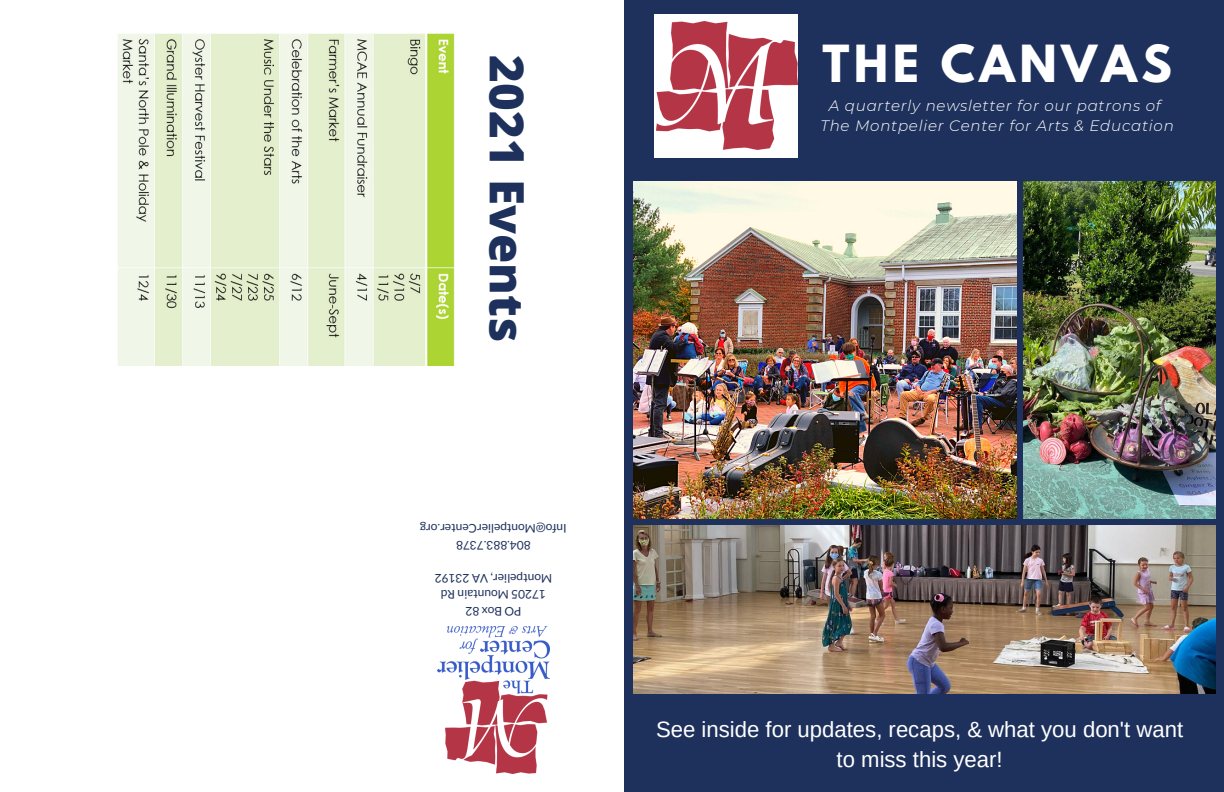
<style>
.page{position:relative;width:1224px;height:792px;background:#fff}
.page>*{position:absolute;margin:0;border:0;box-sizing:border-box;transform-origin:0 0}
.t1{font:800 47.4px "Open Sans";color:#1e315c}
.t2{font:700 45.3px "League Spartan";letter-spacing:.1em;color:#fff}
.t3{font:22.1px/30.7px "Arimo";color:#fff;text-align:center}
.t4{font:italic 300 15.1px "Montserrat";letter-spacing:.05em;color:#fff}
.t5{font:12px "Lato";color:#1e315c}
</style>
<div class="page">
<div style="left:625px;top:0;width:599px;height:792px;background:#1e315c"></div>
<img style="left:633px;top:181px;width:383px;height:337px">
<img style="left:1024px;top:181px;width:192px;height:337px">
<img style="left:633px;top:526px;width:583px;height:168px">
<img style="left:437px;top:626px;width:113px;height:147px">
<div style="left:655px;top:14px;width:143px;height:143px;background:#fff"></div>
<img style="left:656px;top:21px;width:141px;height:129px">
<img style="left:118px;top:34px;width:337px;height:331px">
<p class="t1" style="left:540px;top:55px;width:288px;rotate:90deg">2021 Events</p>
<p class="t5" style="left:567px;top:536px;width:148px;rotate:-180deg">@ofnI M Crei l eptno gro . retne</p>
<p class="t5" style="left:531px;top:553px;width:76px;rotate:-180deg">8737 . 388 . 408</p>
<p class="t5" style="left:552px;top:586px;width:119px;rotate:-180deg">M V, r e i l ep t no A 29132</p>
<p class="t5" style="left:546px;top:602px;width:107px;rotate:-180deg">50271 M n i a t nuo R d</p>
<p class="t5" style="left:521px;top:619px;width:57px;rotate:-180deg">P O B xo 28</p>
<p class="t2" style="left:822px;top:41px;width:351px">THE CANVAS</p>
<p class="t4" style="left:829px;top:96px;width:333px">A quarterly newsletter for our patrons of</p>
<p class="t4" style="left:820px;top:116px;width:355px">The Montpelier Center for Arts &amp; Education</p>
<p class="t3" style="left:656px;top:714px;width:529px">See inside for updates, recaps, &amp; what you don't want to miss this year!</p>
</div>
